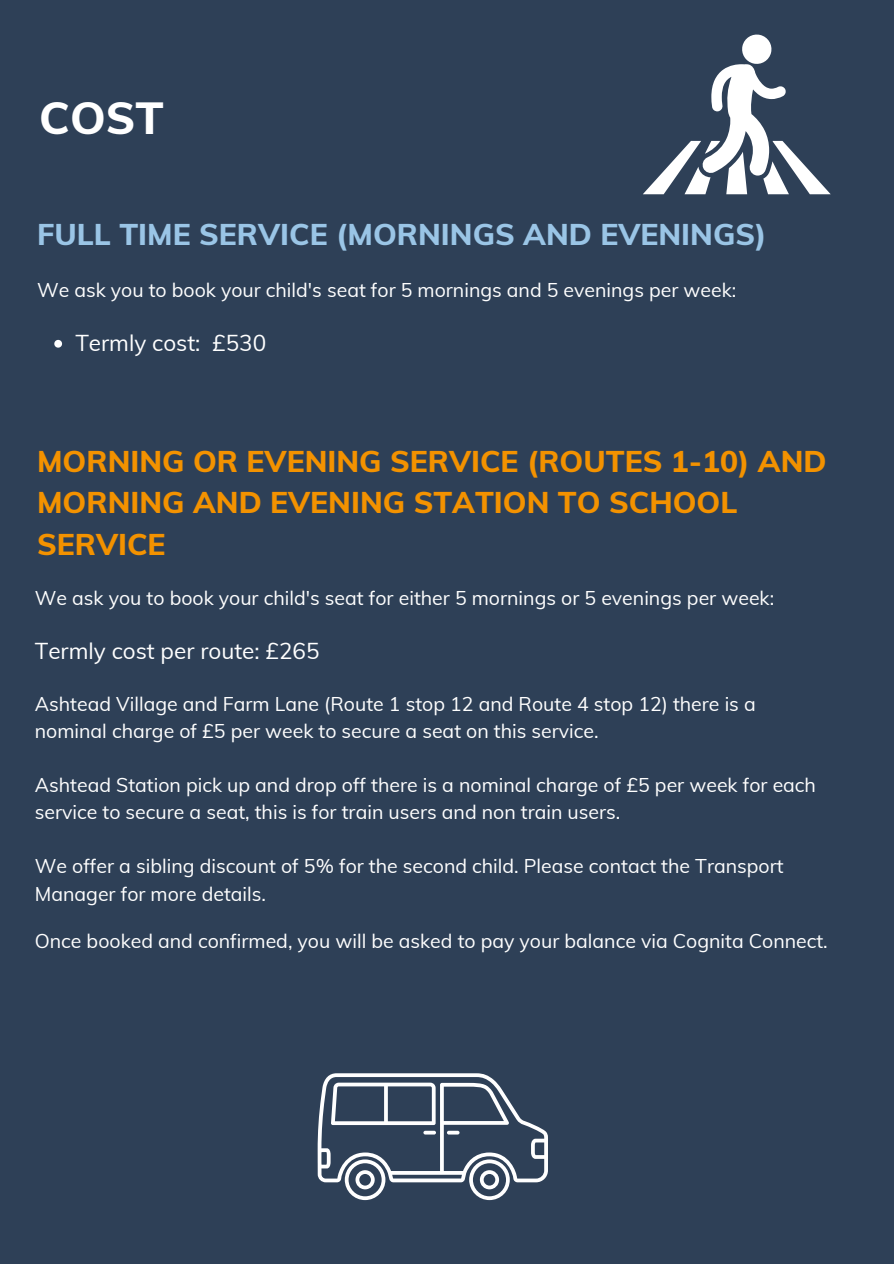
<style>
.page{position:relative;width:894px;height:1264px;background:#fff}
.page>*{position:absolute;margin:0;border:0;box-sizing:border-box;transform-origin:0 0}
.t1{font:800 45px "Muli";color:#fff}
.t2{font:800 30px/41.7px "Muli";color:#f39200}
.t3{font:800 30px "Muli";color:#9ac5e6}
.t4{font:22.5px "Muli";color:#fff}
.t5{font:19.5px/27px "Muli";color:#fff}
</style>
<div class="page">
<div style="left:0;top:0;width:893px;height:1263px;background:#2e4057"></div>
<svg style="left:643px;top:34px;width:187px;height:160px"></svg>
<svg style="left:54px;top:340px;width:8px;height:7px"></svg>
<svg style="left:317px;top:1073px;width:231px;height:127px"></svg>
<svg style="left:447px;top:1130px;width:12px;height:4px"></svg>
<svg style="left:423px;top:1130px;width:13px;height:4px"></svg>
<p class="t1" style="left:39px;top:88px;width:126px">COST</p>
<h1 class="t3" style="left:37px;top:215px;width:730px">FULL TIME SERVICE (MORNINGS AND EVENINGS)</h1>
<h2 class="t5" style="left:37px;top:276px;width:700px">We ask you to book your child's seat for 5 mornings and 5 evenings per week:</h2>
<p class="t4" style="left:75px;top:328px;width:192px">Termly cost: £530</p>
<p class="t2" style="left:37px;top:439px;width:790px">MORNING OR EVENING SERVICE (ROUTES 1-10) AND<br>MORNING AND EVENING STATION TO SCHOOL<br>SERVICE</p>
<p class="t5" style="left:35px;top:584px;width:740px">We ask you to book your child's seat for either 5 mornings or 5 evenings per week:</p>
<h3 class="t4" style="left:35px;top:636px;width:286px">Termly cost per route: £265</h3>
<p class="t5" style="left:35px;top:690px;width:722px">Ashtead Village and Farm Lane (Route 1 stop 12 and Route 4 stop 12) there is a nominal charge of £5 per week to secure a seat on this service.</p>
<p class="t5" style="left:35px;top:771px;width:782px">Ashtead Station pick up and drop off there is a nominal charge of £5 per week for each service to secure a seat, this is for train users and non train users.</p>
<p class="t5" style="left:35px;top:852px;width:750px">We offer a sibling discount of 5% for the second child. Please contact the Transport<br>Manager for more details.</p>
<h2 class="t5" style="left:35px;top:926px;width:794px">Once booked and confirmed, you will be asked to pay your balance via Cognita Connect.</h2>
</div>
